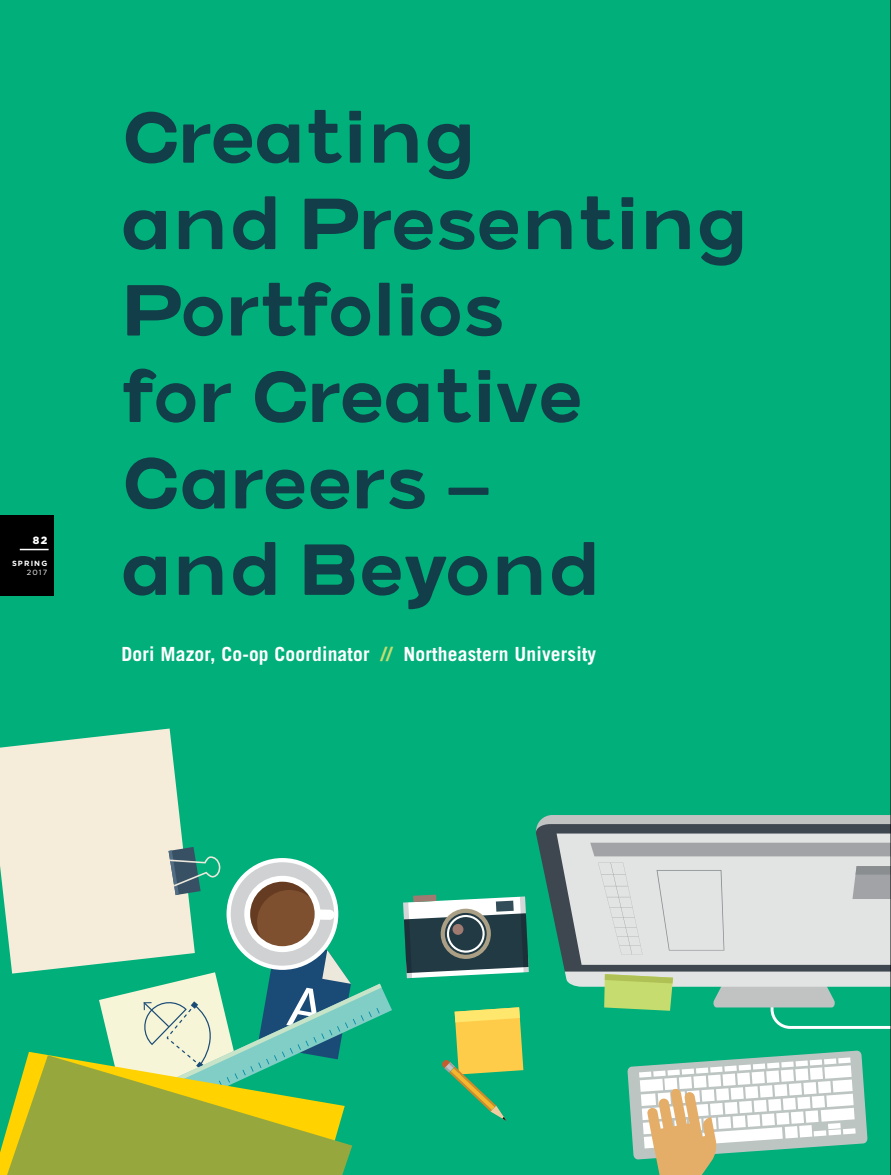
<style>
.page{position:relative;width:891px;height:1175px;background:#fff}
.page>*{position:absolute;margin:0;border:0;box-sizing:border-box;transform-origin:0 0}
.t1{font:72px/86.4px "Optotypo";letter-spacing:.02em;color:#113e48}
.t2{font:700 19.5px "Trade Gothic";letter-spacing:.01em;color:#fff}
.t3{font:900 10.5px "Gotham";color:#fff}
.t4{font:700 7.5px "Gotham";letter-spacing:.15em;color:#fff}
.t5{font:7.5px "Gotham";color:#fff}
.s1{color:#c6dd6e}
</style>
<div class="page">
<div style="left:0;top:0;width:891px;height:1174px;background:#00af7a"></div>
<svg style="left:0;top:728px;width:183px;height:155px;background:#d8e4ce"></svg>
<svg style="left:442px;top:1007px;width:81px;height:114px"></svg>
<svg style="left:2px;top:847px;width:380px;height:327px"></svg>
<div style="left:538px;top:815px;width:352px;height:9px;background:#c1c3c3"></div>
<svg style="left:536px;top:824px;width:354px;height:148px;fill:#3e464f"></svg>
<svg style="left:557px;top:833px;width:333px;height:131px;background:#c4cac9"></svg>
<svg style="left:590px;top:842px;width:300px;height:14px;background:#a4a6a9"></svg>
<svg style="left:565px;top:862px;width:325px;height:312px"></svg>
<svg style="left:403px;top:894px;width:126px;height:84px;background:#5c7c7a"></svg>
<div style="left:0;top:515px;width:54px;height:81px;background:#000"></div>
<svg style="left:20px;top:549px;width:29px;height:1px"></svg>
<hr style="left:890px;top:0;width:1px;height:1174px;background:#000">
<p class="t3" style="left:33px;top:533px;width:16px">82</p>
<p class="t4" style="left:12px;top:558px;width:37px">SPRING</p>
<p class="t5" style="left:27px;top:568px;width:22px">2017</p>
<p class="t1" style="left:122px;top:90px;width:626px">Creating<br>and Presenting<br>Portfolios<br>for Creative<br>Careers —<br>and Beyond</p>
<p class="t2" style="left:122px;top:642px;width:476px">Dori Mazor, Co-op Coordinator <span class="s1">//</span> Northeastern University</p>
</div>
